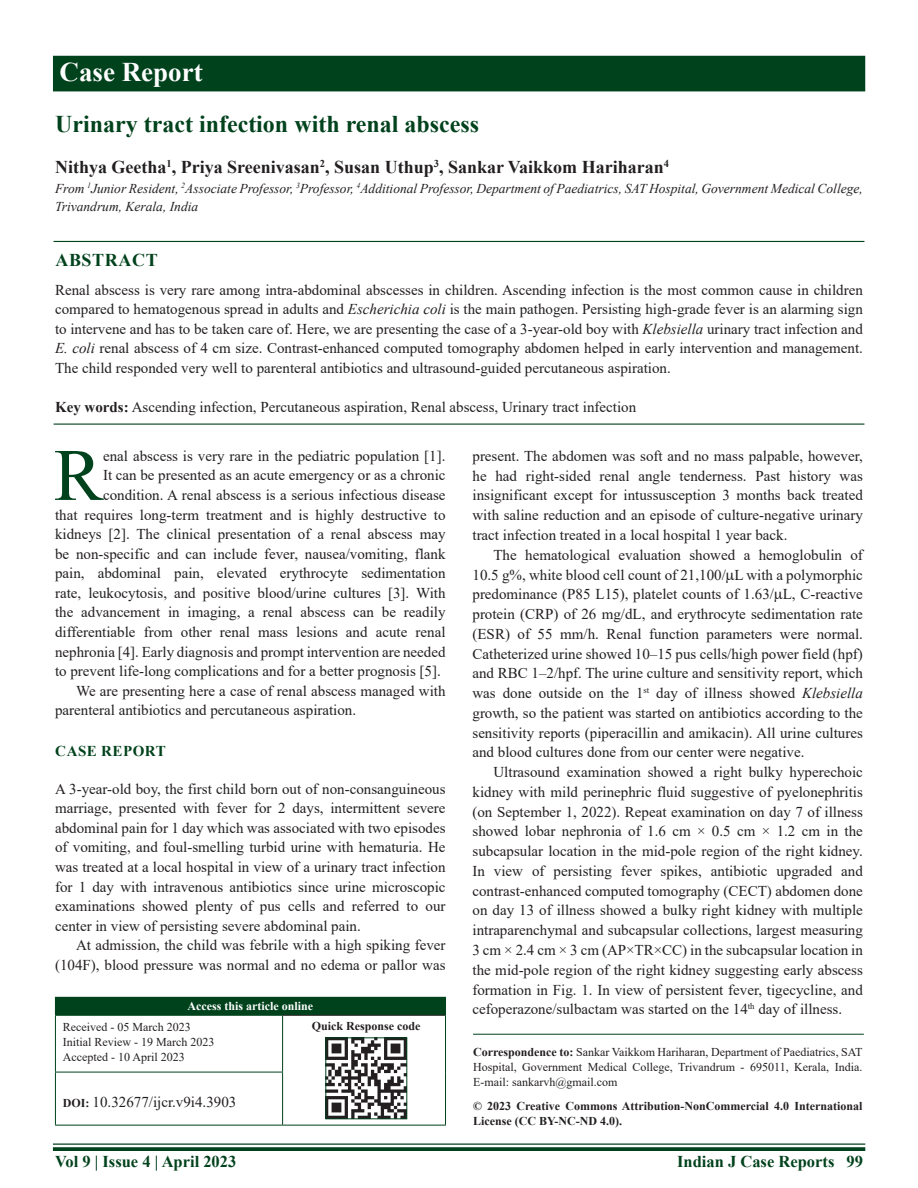
<style>
.page{position:relative;width:918px;height:1188px;background:#fff}
.page>*{position:absolute;margin:0;border:0;box-sizing:border-box;transform-origin:0 0}
.DROP_CAP_TX{font:73.95px "Times New Roman";color:#00421c}
.AH{font:700 27px "Times New Roman";color:#fff}
.AT{font:700 24px "Times New Roman";color:#00421c}
.AU{font:700 18px "Times New Roman";color:#231f20}
.ABSH{font:700 18px "Times New Roman";letter-spacing:.035em;color:#00421c}
.RF{font:700 16.5px "Times New Roman";color:#00421c}
.TX{font:15px/19.8px "Times New Roman";color:#231f20;text-align:justify}
.DROP_CAP_TX-2{font:15px "Times New Roman";color:#231f20}
.ABS{font:15px/19.5px "Times New Roman";color:#231f20;text-align:justify}
.TXFL{font:15px/19.6px "Times New Roman";color:#231f20;text-align:justify}
.KWD{font:15px "Times New Roman";color:#231f20}
.DOI{font:15px "Times New Roman";color:#231f20}
.t1{font:700 15px "Times New Roman";letter-spacing:.035em;color:#00421c}
.AFF{font:italic 13.5px/18px "Times New Roman";color:#231f20}
.ADD{font:12px/15px "Times New Roman";color:#231f20;text-align:justify}
.CR{font:700 12px/15px "Times New Roman";color:#231f20}
.HIS{font:12px/15px "Times New Roman";color:#231f20}
.AAO{font:700 12px "Times New Roman";color:#fff}
.QR{font:700 12px "Times New Roman";color:#231f20}
.s1{font-style:italic}
.s2{font-weight:700}
.s3{font-weight:700;font-size:12px}
</style>
<div class="page">
<hr style="left:53px;top:1143px;width:812px;height:2px;background:#00421c">
<svg style="left:53px;top:1147px;width:812px;height:4px;background:#0f4d29"></svg>
<div style="left:53px;top:56px;width:812px;height:35px;background:#00421c"></div>
<hr style="left:54px;top:241px;width:810px;height:1px;background:#00421c">
<hr style="left:54px;top:424px;width:810px;height:1px;background:#00421c">
<div style="left:55px;top:997px;width:391px;height:18px;background:#00421c"></div>
<hr style="left:283px;top:1015px;width:162px;height:1px;background:#231f20">
<hr style="left:55px;top:1016px;width:1px;height:56px;background:#00421c">
<hr style="left:55px;top:1015px;width:228px;height:1px;background:#00421c">
<hr style="left:282px;top:1016px;width:1px;height:56px;background:#00421c">
<hr style="left:445px;top:1015px;width:1px;height:57px;background:#00421c">
<hr style="left:445px;top:1072px;width:1px;height:53px;background:#00421c">
<hr style="left:55px;top:1072px;width:1px;height:53px;background:#00421c">
<hr style="left:55px;top:1072px;width:228px;height:1px;background:#00421c">
<hr style="left:55px;top:1125px;width:228px;height:1px;background:#00421c">
<hr style="left:282px;top:1072px;width:1px;height:53px;background:#00421c">
<hr style="left:283px;top:1125px;width:163px;height:1px;background:#00421c">
<img style="left:328px;top:1040px;width:77px;height:77px">
<div style="left:326px;top:1038px;width:81px;height:81px;border:1px solid #00421c"></div>
<hr style="left:473px;top:1034px;width:391px;height:1px;background:#00421c">
<p class="AH" style="left:60px;top:52px;width:145px">Case Report</p>
<p class="AT" style="left:55px;top:106px;width:426px">Urinary tract infection with renal abscess</p>
<p class="AU" style="left:55px;top:154px;width:615px">Nithya Geetha<sup>1</sup>, Priya Sreenivasan<sup>2</sup>, Susan Uthup<sup>3</sup>, Sankar Vaikkom Hariharan<sup>4</sup></p>
<p class="AFF" style="left:55px;top:179px;width:809px">From <sup>1</sup>Junior Resident, <sup>2</sup>Associate Professor, <sup>3</sup>Professor, <sup>4</sup>Additional Professor, Department of Paediatrics, SAT Hospital, Government Medical College,<br>Trivandrum, Kerala, India</p>
<p class="ABSH" style="left:55px;top:247px;width:104px">ABSTRACT</p>
<p class="ABS" style="left:55px;top:279px;width:809px">Renal abscess is very rare among intra-abdominal abscesses in children. Ascending infection is the most common cause in children compared to hematogenous spread in adults and <span class="s1">Escherichia coli</span> is the main pathogen. Persisting high-grade fever is an alarming sign to intervene and has to be taken care of. Here, we are presenting the case of a 3-year-old boy with <span class="s1">Klebsiella</span> urinary tract infection and <span class="s1">E. coli</span> renal abscess of 4 cm size. Contrast-enhanced computed tomography abdomen helped in early intervention and management.<br>The child responded very well to parenteral antibiotics and ultrasound-guided percutaneous aspiration.</p>
<p class="KWD" style="left:55px;top:396px;width:583px"><span class="s2">Key words:</span> Ascending infection, Percutaneous aspiration, Renal abscess, Urinary tract infection</p>
<p class="DROP_CAP_TX" style="left:54px;top:423px;width:51px">R</p>
<p class="DROP_CAP_TX-2" style="left:103px;top:445px;width:344px">enal abscess is very rare in the pediatric population [1].</p>
<p class="DROP_CAP_TX-2" style="left:103px;top:465px;width:344px">It can be presented as an acute emergency or as a chronic</p>
<p class="DROP_CAP_TX-2" style="left:103px;top:484px;width:344px">condition. A renal abscess is a serious infectious disease</p>
<p class="DROP_CAP_TX-2" style="left:55px;top:504px;width:392px">that requires long-term treatment and is highly destructive to</p>
<p class="DROP_CAP_TX-2" style="left:55px;top:524px;width:392px">kidneys [2]. The clinical presentation of a renal abscess may</p>
<p class="DROP_CAP_TX-2" style="left:55px;top:543px;width:392px">be non-specific and can include fever, nausea/vomiting, flank</p>
<p class="DROP_CAP_TX-2" style="left:55px;top:563px;width:392px">pain, abdominal pain, elevated erythrocyte sedimentation</p>
<p class="DROP_CAP_TX-2" style="left:55px;top:582px;width:392px">rate, leukocytosis, and positive blood/urine cultures [3]. With</p>
<p class="DROP_CAP_TX-2" style="left:55px;top:602px;width:392px">the advancement in imaging, a renal abscess can be readily</p>
<p class="DROP_CAP_TX-2" style="left:55px;top:621px;width:392px">differentiable from other renal mass lesions and acute renal</p>
<p class="DROP_CAP_TX-2" style="left:55px;top:641px;width:392px">nephronia [4]. Early diagnosis and prompt intervention are needed</p>
<p class="DROP_CAP_TX-2" style="left:55px;top:661px;width:387px">to prevent life-long complications and for a better prognosis [5].</p>
<p class="TX" style="left:55px;top:681px;width:392px;text-indent:21px">We are presenting here a case of renal abscess managed with parenteral antibiotics and percutaneous aspiration.</p>
<h1 class="t1" style="left:55px;top:740px;width:112px">CASE REPORT</h1>
<p class="TXFL" style="left:55px;top:778px;width:392px">A 3-year-old boy, the first child born out of non-consanguineous marriage, presented with fever for 2 days, intermittent severe abdominal pain for 1 day which was associated with two episodes of vomiting, and foul-smelling turbid urine with hematuria. He was treated at a local hospital in view of a urinary tract infection for 1 day with intravenous antibiotics since urine microscopic examinations showed plenty of pus cells and referred to our center in view of persisting severe abdominal pain.</p>
<p class="TX" style="left:55px;top:935px;width:392px;text-align:right">At admission, the child was febrile with a high spiking fever (104F), blood pressure was normal and no edema or pallor was</p>
<p class="AAO" style="left:188px;top:998px;width:127px">Access this article online</p>
<p class="HIS" style="left:63px;top:1019px;width:153px">Received - 05 March 2023<br>Initial Review - 19 March 2023<br>Accepted - 10 April 2023</p>
<p class="QR" style="left:312px;top:1017px;width:110px">Quick Response code</p>
<p class="DOI" style="left:63px;top:1092px;width:175px"><span class="s3">DOI:</span> 10.32677/ijcr.v9i4.3903</p>
<p class="TX" style="left:472px;top:446px;width:392px">present. The abdomen was soft and no mass palpable, however, he had right-sided renal angle tenderness. Past history was insignificant except for intussusception 3 months back treated with saline reduction and an episode of culture-negative urinary tract infection treated in a local hospital 1 year back.</p>
<p class="TX" style="left:472px;top:544px;width:392px;text-indent:21px">The hematological evaluation showed a hemoglobulin of 10.5 g%, white blood cell count of 21,100/ L with a polymorphic predominance (P85 L15), platelet counts of 1.63/ L, C-reactive protein (CRP) of 26 mg/dL, and erythrocyte sedimentation rate (ESR) of 55 mm/h. Renal function parameters were normal.<br>Catheterized urine showed 10–15 pus cells/high power field (hpf) and RBC 1–2/hpf. The urine culture and sensitivity report, which was done outside on the 1<sup>st</sup> day of illness showed <span class="s1">Klebsiella </span>growth, so the patient was started on antibiotics according to the sensitivity reports (piperacillin and amikacin). All urine cultures and blood cultures done from our center were negative.</p>
<p class="TX" style="left:472px;top:762px;width:392px;text-indent:21px">Ultrasound examination showed a right bulky hyperechoic kidney with mild perinephric fluid suggestive of pyelonephritis (on September 1, 2022). Repeat examination on day 7 of illness showed lobar nephronia of 1.6 cm × 0.5 cm × 1.2 cm in the subcapsular location in the mid-pole region of the right kidney.<br>In view of persisting fever spikes, antibiotic upgraded and contrast-enhanced computed tomography (CECT) abdomen done on day 13 of illness showed a bulky right kidney with multiple intraparenchymal and subcapsular collections, largest measuring 3 cm × 2.4 cm × 3 cm (AP×TR×CC) in the subcapsular location in the mid-pole region of the right kidney suggesting early abscess formation in Fig. 1. In view of persistent fever, tigecycline, and cefoperazone/sulbactam was started on the 14<sup>th</sup> day of illness.</p>
<p class="ADD" style="left:473px;top:1044px;width:391px"><span class="s2">Correspondence to:</span> Sankar Vaikkom Hariharan, Department of Paediatrics, SAT Hospital, Government Medical College, Trivandrum - 695011, Kerala, India.<br>E-mail: sankarvh@gmail.com</p>
<p class="CR" style="left:473px;top:1099px;width:391px">© 2023 Creative Commons Attribution-NonCommercial 4.0 International<br>License (CC BY-NC-ND 4.0).</p>
<p class="RF" style="left:55px;top:1150px;width:183px">Vol 9 | Issue 4 | April 2023</p>
<p class="RF" style="left:677px;top:1150px;width:187px">Indian J Case Reports 99</p>
</div>
